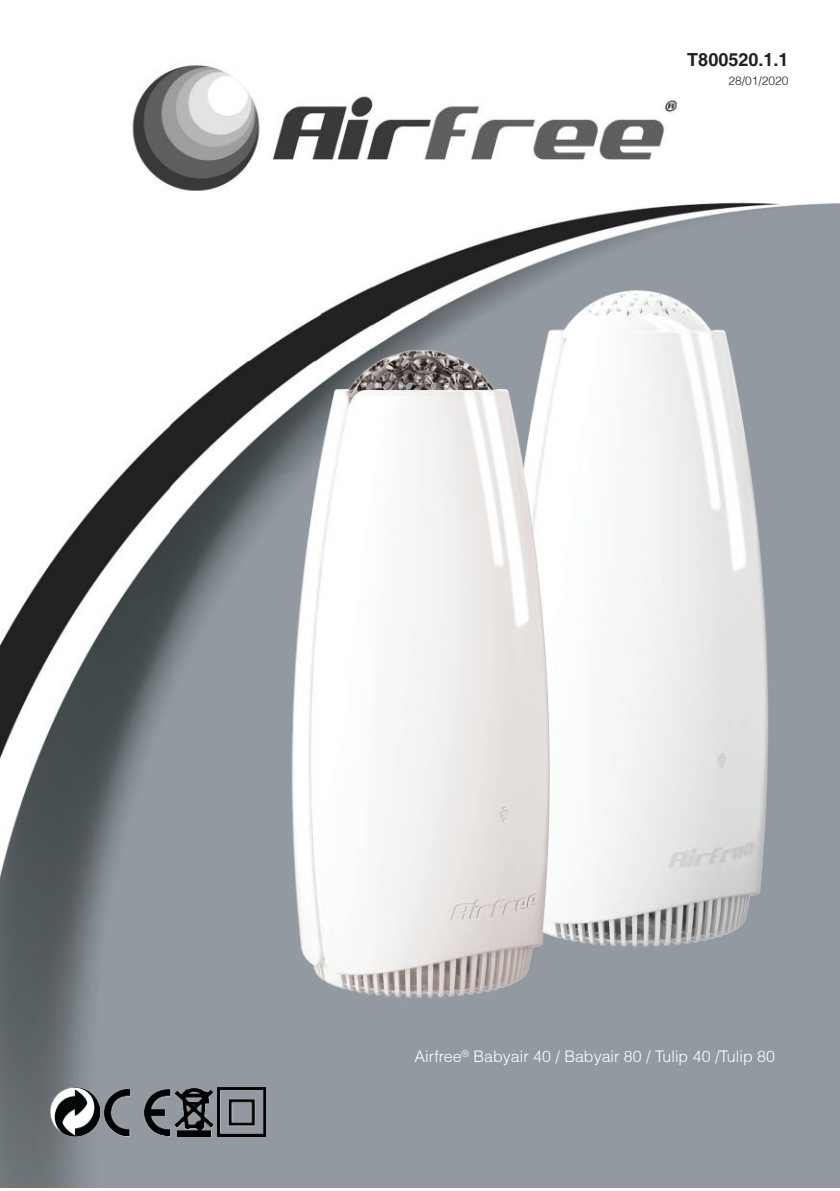
<style>
.page{position:relative;width:840px;height:1191px;background:#fff}
.page>*{position:absolute;margin:0;border:0;box-sizing:border-box;transform-origin:0 0}
.t1{font:700 18px "Helvetica";color:#231f20}
.t2{font:300 16px "Helvetica";color:#fff}
.t3{font:300 12px "Helvetica";color:#231f20}
</style>
<div class="page">
<img style="left:0;top:65px;width:839px;height:1122px">
<img style="left:51px;top:1087px;width:48px;height:49px">
<img style="left:104px;top:1087px;width:65px;height:49px">
<img style="left:174px;top:1087px;width:39px;height:49px">
<img style="left:218px;top:1087px;width:48px;height:49px">
<img style="left:501px;top:291px;width:268px;height:660px">
<img style="left:288px;top:344px;width:263px;height:660px">
<p class="t1" style="left:687px;top:52px;width:103px">T800520.1.1</p>
<p class="t3" style="left:728px;top:73px;width:62px">28/01/2020</p>
<p class="t2" style="left:414px;top:1046px;width:362px">Airfree<sup>®</sup> Babyair 40 / Babyair 80 / Tulip 40 /Tulip 80</p>
</div>
